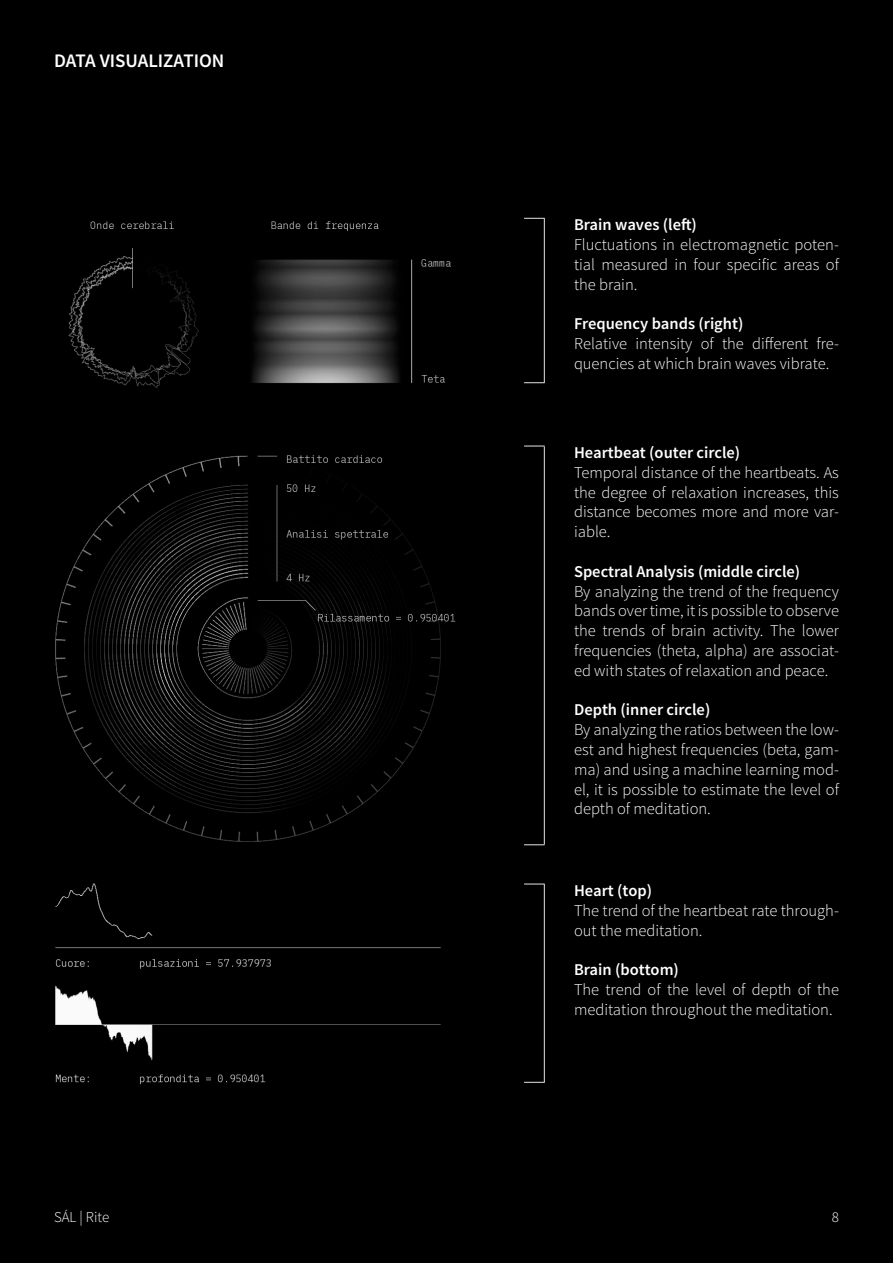
<style>
.page{position:relative;width:893px;height:1263px;background:#fff}
.page>*{position:absolute;margin:0;border:0;box-sizing:border-box;transform-origin:0 0}
.t1{font:600 19.2px "Source Sans Pro";color:#fff}
.t2{font:300 16.5px/19.8px "Source Sans Pro";color:#fff;text-align:justify}
.t3{font:600 16.5px "Source Sans Pro";color:#fff}
.t4{font:300 15px "Source Sans Pro";color:#fff}
</style>
<div class="page">
<div style="left:0;top:0;width:891px;height:1263px;background:#000"></div>
<img style="left:55px;top:217px;width:490px;height:868px">
<hr style="left:544px;top:218px;width:1px;height:165px;background:#fff">
<svg style="left:524px;top:218px;width:21px;height:1px"></svg>
<svg style="left:524px;top:382px;width:21px;height:1px"></svg>
<hr style="left:544px;top:884px;width:1px;height:198px;background:#fff">
<svg style="left:524px;top:884px;width:21px;height:1px"></svg>
<svg style="left:524px;top:1082px;width:21px;height:1px"></svg>
<hr style="left:544px;top:447px;width:1px;height:397px;background:#fff">
<svg style="left:524px;top:446px;width:21px;height:1px"></svg>
<svg style="left:524px;top:844px;width:21px;height:1px"></svg>
<p class="t1" style="left:54px;top:48px;width:172px">DATA VISUALIZATION</p>
<p class="t3" style="left:574px;top:214px;width:124px">Brain waves (left)</p>
<p class="t2" style="left:574px;top:235px;width:266px">Fluctuations in electromagnetic poten&shy;tial measured in four specific areas of the brain.</p>
<p class="t3" style="left:574px;top:313px;width:171px">Frequency bands (right)</p>
<p class="t2" style="left:574px;top:334px;width:266px">Relative intensity of the different fre&shy;quencies at which brain waves vibrate.</p>
<p class="t3" style="left:574px;top:442px;width:168px">Heartbeat (outer circle)</p>
<p class="t2" style="left:574px;top:463px;width:266px">Temporal distance of the heartbeats. As the degree of relaxation increases, this distance becomes more and more var&shy;iable.</p>
<p class="t3" style="left:574px;top:561px;width:228px">Spectral Analysis (middle circle)</p>
<p class="t2" style="left:574px;top:581px;width:266px">By analyzing the trend of the frequency bands over time, it is possible to observe the trends of brain activity. The lower frequencies (theta, alpha) are associat&shy;ed with states of relaxation and peace.</p>
<p class="t3" style="left:574px;top:699px;width:138px">Depth (inner circle)</p>
<p class="t2" style="left:574px;top:720px;width:266px">By analyzing the ratios between the low&shy;est and highest frequencies (beta, gam&shy;ma) and using a machine learning mod&shy;el, it is possible to estimate the level of depth of meditation.</p>
<p class="t3" style="left:574px;top:880px;width:80px">Heart (top)</p>
<p class="t2" style="left:574px;top:900px;width:266px">The trend of the heartbeat rate through&shy;out the meditation.</p>
<p class="t3" style="left:574px;top:959px;width:106px">Brain (bottom)</p>
<p class="t2" style="left:574px;top:980px;width:266px">The trend of the level of depth of the meditation throughout the meditation.</p>
<p class="t4" style="left:54px;top:1208px;width:57px">SÁL | Rite</p>
<p class="t4" style="left:832px;top:1208px;width:9px">8</p>
</div>
